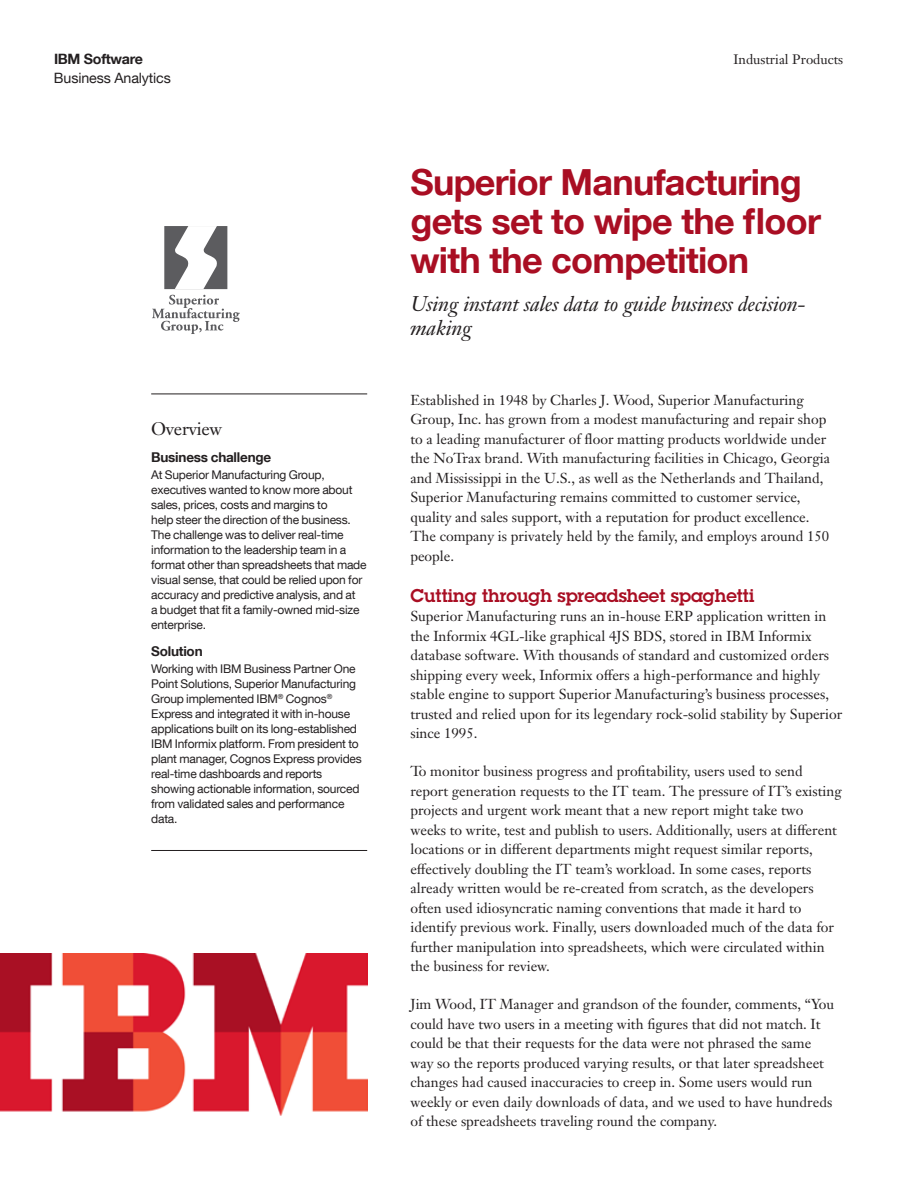
<style>
.page{position:relative;width:918px;height:1188px;background:#fff}
.page>*{position:absolute;margin:0;border:0;box-sizing:border-box;transform-origin:0 0}
._1A_title__color{font:700 36px/39px "Helvetica Neue LT Com";letter-spacing:-.02em;color:#a90e23}
._1B_subtitle{font:italic 21px/24px "Janson Text LT Pro";letter-spacing:-.01em;color:#231f20}
._2A_head__color{font:600 18px "Lubalin Graph Std";color:#a90e23}
._3A_highlight_head{font:18px "Janson Text LT Pro";letter-spacing:-.015em;color:#231f20}
._2C_body{font:14.25px/19.5px "Janson Text LT Pro";color:#231f20}
.t1{font:14.25px "Helvetica Neue LT Com";letter-spacing:-.01em;color:#231f20}
.t2{font:700 14.25px "Helvetica Neue LT Com";letter-spacing:-.02em;color:#231f20}
._3B_highlight_subhea{font:700 13.5px "Helvetica Neue LT Com";letter-spacing:-.015em;color:#231f20}
.t3{font:13.5px "Janson Text LT Pro";color:#231f20}
._3C_highlight_body{font:12px/15px "Helvetica Neue LT Com";letter-spacing:-.015em;color:#231f20}
</style>
<div class="page">
<hr style="left:151px;top:394px;width:216px;height:1px;background:#231f20">
<hr style="left:151px;top:850px;width:216px;height:1px;background:#231f20">
<img style="left:0;top:954px;width:367px;height:162px">
<svg style="left:164px;top:226px;width:63px;height:63px"></svg>
<svg style="left:152px;top:295px;width:88px;height:39px"></svg>
<p class="t2" style="left:54px;top:50px;width:90px">IBM Software</p>
<p class="t3" style="left:734px;top:51px;width:111px">Industrial Products</p>
<p class="t1" style="left:54px;top:69px;width:118px">Business Analytics</p>
<p class="_3A_highlight_head" style="left:151px;top:417px;width:73px">Overview</p>
<p class="_3B_highlight_subhea" style="left:151px;top:448px;width:122px">Business challenge</p>
<p class="_3C_highlight_body" style="left:151px;top:467px;width:217px">At Superior Manufacturing Group, executives wanted to know more about sales, prices, costs and margins to<br>help steer the direction of the business.<br>The challenge was to deliver real-time information to the leadership team in a format other than spreadsheets that made visual sense, that could be relied upon for accuracy and predictive analysis, and at<br>a budget that fit a family-owned mid-size enterprise.</p>
<p class="_3B_highlight_subhea" style="left:151px;top:643px;width:53px">Solution</p>
<p class="_3C_highlight_body" style="left:151px;top:661px;width:212px">Working with IBM Business Partner One Point Solutions, Superior Manufacturing Group implemented IBM<sup>®</sup> Cognos<sup>® </sup>Express and integrated it with in-house applications built on its long-established IBM Informix platform. From president to plant manager, Cognos Express provides real-time dashboards and reports showing actionable information, sourced from validated sales and performance data.</p>
<p class="_1A_title__color" style="left:410px;top:162px;width:412px">Superior Manufacturing gets set to wipe the floor with the competition</p>
<p class="_1B_subtitle" style="left:410px;top:292px;width:397px">Using instant sales data to guide business decision&shy;making</p>
<p class="_2C_body" style="left:410px;top:390px;width:421px">Established in 1948 by Charles J. Wood, Superior Manufacturing Group, Inc. has grown from a modest manufacturing and repair shop to a leading manufacturer of floor matting products worldwide under the NoTrax brand. With manufacturing facilities in Chicago, Georgia and Mississippi in the U.S., as well as the Netherlands and Thailand, Superior Manufacturing remains committed to customer service, quality and sales support, with a reputation for product excellence.<br>The company is privately held by the family, and employs around 150 people.</p>
<p class="_2A_head__color" style="left:410px;top:584px;width:346px">Cutting through spreadsheet spaghetti</p>
<p class="_2C_body" style="left:410px;top:607px;width:433px">Superior Manufacturing runs an in-house ERP application written in the Informix 4GL-like graphical 4JS BDS, stored in IBM Informix database software. With thousands of standard and customized orders shipping every week, Informix offers a high-performance and highly stable engine to support Superior Manufacturing’s business processes, trusted and relied upon for its legendary rock-solid stability by Superior since 1995.</p>
<p class="_2C_body" style="left:410px;top:761px;width:433px">To monitor business progress and profitability, users used to send report generation requests to the IT team. The pressure of IT’s existing projects and urgent work meant that a new report might take two weeks to write, test and publish to users. Additionally, users at different locations or in different departments might request similar reports, effectively doubling the IT team’s workload. In some cases, reports already written would be re-created from scratch, as the developers often used idiosyncratic naming conventions that made it hard to identify previous work. Finally, users downloaded much of the data for further manipulation into spreadsheets, which were circulated within the business for review.</p>
<p class="_2C_body" style="left:410px;top:994px;width:425px">Jim Wood, IT Manager and grandson of the founder, comments, “You could have two users in a meeting with figures that did not match. It could be that their requests for the data were not phrased the same way so the reports produced varying results, or that later spreadsheet changes had caused inaccuracies to creep in. Some users would run weekly or even daily downloads of data, and we used to have hundreds of these spreadsheets traveling round the company.</p>
</div>
